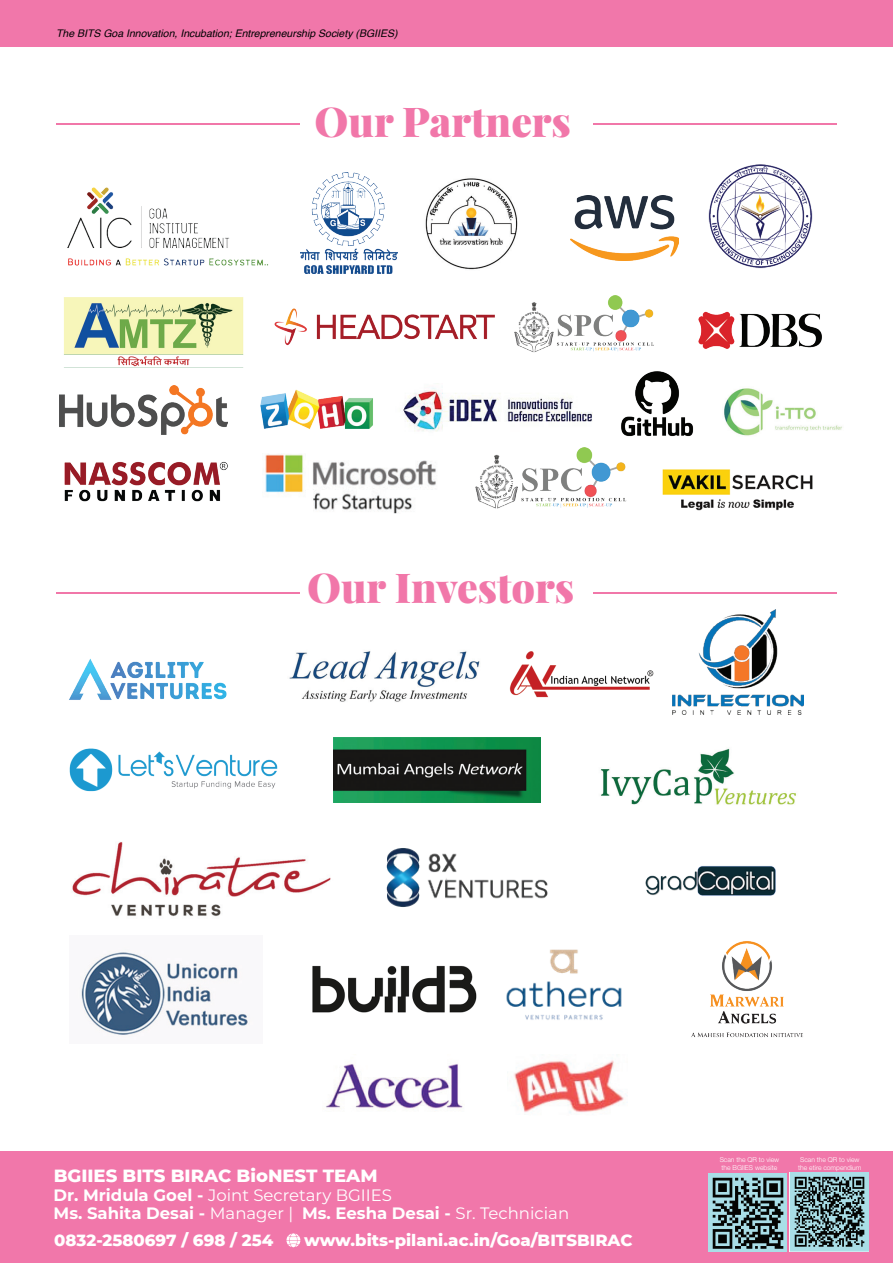
<style>
.page{position:relative;width:893px;height:1263px;background:#fff}
.page>*{position:absolute;margin:0;border:0;box-sizing:border-box;transform-origin:0 0}
.t1{font:900 41.1px "Playfair Display";color:#f177a9}
.t2{font:800 18px "Montserrat";color:#fff}
.t3{font:700 16.5px/18.3px "Montserrat";color:#fff}
.t4{font:800 16.5px "Montserrat";color:#fff}
.t5{font:italic 10.5px "Helvetica";color:#000001}
.t6{font:300 6.75px/8.1px "Helvetica Neue LT Std";color:#fff}
.s1{font-weight:400}
</style>
<div class="page">
<img style="left:67px;top:187px;width:202px;height:79px">
<img style="left:300px;top:173px;width:97px;height:101px">
<img style="left:425px;top:178px;width:93px;height:92px">
<img style="left:274px;top:308px;width:221px;height:38px">
<img style="left:570px;top:196px;width:108px;height:64px">
<img style="left:64px;top:297px;width:180px;height:70px">
<img style="left:724px;top:388px;width:118px;height:48px">
<img style="left:514px;top:295px;width:140px;height:58px">
<img style="left:698px;top:311px;width:124px;height:38px">
<img style="left:59px;top:385px;width:168px;height:49px">
<img style="left:403px;top:388px;width:190px;height:44px">
<img style="left:64px;top:461px;width:164px;height:41px">
<img style="left:475px;top:448px;width:152px;height:61px">
<img style="left:708px;top:164px;width:105px;height:105px">
<img style="left:621px;top:371px;width:73px;height:66px">
<img style="left:260px;top:389px;width:113px;height:40px">
<img style="left:662px;top:469px;width:151px;height:42px">
<img style="left:509px;top:651px;width:145px;height:47px">
<img style="left:673px;top:610px;width:130px;height:104px">
<img style="left:289px;top:651px;width:191px;height:51px">
<img style="left:69px;top:658px;width:158px;height:42px">
<img style="left:600px;top:748px;width:196px;height:57px">
<img style="left:69px;top:748px;width:209px;height:44px">
<img style="left:334px;top:737px;width:207px;height:65px">
<img style="left:72px;top:842px;width:259px;height:74px">
<img style="left:386px;top:848px;width:162px;height:59px">
<img style="left:81px;top:952px;width:167px;height:83px">
<img style="left:312px;top:965px;width:165px;height:48px">
<img style="left:645px;top:866px;width:131px;height:30px">
<img style="left:691px;top:941px;width:112px;height:97px">
<img style="left:506px;top:949px;width:116px;height:71px">
<hr style="left:593px;top:592px;width:244px;height:2px;background:#f177a9">
<hr style="left:56px;top:592px;width:244px;height:2px;background:#f177a9">
<hr style="left:593px;top:124px;width:244px;height:1px;background:#f177a9">
<hr style="left:56px;top:124px;width:244px;height:1px;background:#f177a9">
<div style="left:0;top:0;width:893px;height:47px;background:#f177aa"></div>
<div style="left:0;top:1152px;width:893px;height:111px;background:#f177aa"></div>
<svg style="left:286px;top:1233px;width:14px;height:14px"></svg>
<img style="left:514px;top:1060px;width:110px;height:53px">
<img style="left:326px;top:1064px;width:137px;height:46px">
<img style="left:265px;top:454px;width:171px;height:59px">
<img style="left:708px;top:1173px;width:79px;height:78px">
<img style="left:790px;top:1172px;width:78px;height:79px">
<p class="t5" style="left:56px;top:25px;width:343px">The BITS Goa Innovation, Incubation; Entrepreneurship Society (BGIIES)</p>
<h1 class="t1" style="left:315px;top:95px;width:258px">Our Partners</h1>
<h1 class="t1" style="left:307px;top:561px;width:269px">Our Investors</h1>
<p class="t2" style="left:54px;top:1162px;width:325px">BGIIES BITS BIRAC BioNEST TEAM</p>
<p class="t3" style="left:54px;top:1185px;width:517px">Dr. Mridula Goel - <span class="s1">Joint Secretary BGIIES<br></span>Ms. Sahita Desai - <span class="s1">Manager |</span> Ms. Eesha Desai - <span class="s1">Sr. Technician</span></p>
<p class="t4" style="left:54px;top:1227px;width:221px">0832-2580697 / 698 / 254</p>
<p class="t4" style="left:304px;top:1227px;width:330px">www.bits-pilani.ac.in/Goa/BITSBIRAC</p>
<p class="t6" style="left:720px;top:1155px;width:61px">Scan the QR to view the BGIIES website</p>
<p class="t6" style="left:798px;top:1155px;width:65px">Scan the QR to view the etire compendium</p>
</div>
